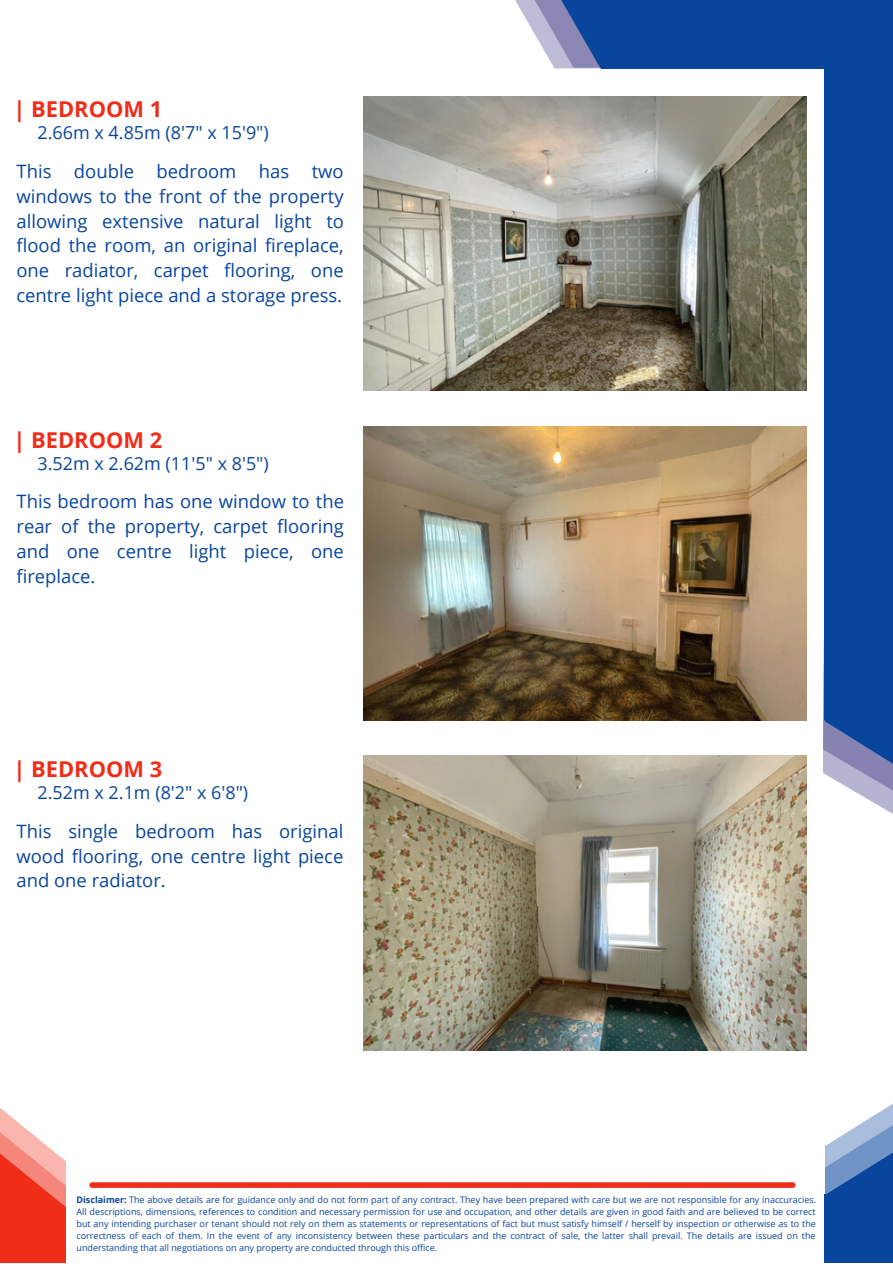
<style>
.page{position:relative;width:893px;height:1264px;background:#fff}
.page>*{position:absolute;margin:0;border:0;box-sizing:border-box;transform-origin:0 0}
.t1{font:700 21.9px "Open Sans";color:#ef2d19}
.t2{font:18.45px/24.8px "Open Sans";color:#08459d;text-align:justify}
.t3{font:18px "Open Sans";color:#08459d}
.t4{font:9px/12px "Open Sans";color:#08459d;text-align:justify}
.s1{font-weight:700}
</style>
<div class="page">
<svg style="left:515px;top:0;width:13px;height:22px"></svg>
<svg style="left:528px;top:0;width:27px;height:68px;fill:#bdbbd5"></svg>
<div style="left:601px;top:0;width:291px;height:69px;background:#08459d"></div>
<div style="left:824px;top:1px;width:68px;height:719px;background:#08459d"></div>
<svg style="left:555px;top:0;width:46px;height:68px;background:#566fad"></svg>
<svg style="left:823px;top:641px;width:69px;height:173px"></svg>
<div style="left:92px;top:1182px;width:700px;height:5px;background:#ef2d19"></div>
<div style="left:824px;top:1145px;width:68px;height:117px;background:#08459d"></div>
<svg style="left:824px;top:1104px;width:68px;height:90px"></svg>
<svg style="left:0;top:1108px;width:66px;height:153px"></svg>
<img style="left:364px;top:96px;width:442px;height:294px">
<img style="left:364px;top:426px;width:442px;height:294px">
<img style="left:364px;top:755px;width:442px;height:295px">
<h1 class="t1" style="left:14px;top:94px;width:150px">| BEDROOM 1</h1>
<h3 class="t3" style="left:38px;top:120px;width:233px">2.66m x 4.85m (8'7" x 15'9")</h3>
<h2 class="t2" style="left:17px;top:159px;width:329px">This double bedroom has two windows to the front of the property allowing extensive natural light to flood the room, an original fireplace, one radiator, carpet flooring, one centre light piece and a storage press.</h2>
<h1 class="t1" style="left:14px;top:424px;width:150px">| BEDROOM 2</h1>
<h3 class="t3" style="left:38px;top:450px;width:233px">3.52m x 2.62m (11'5" x 8'5")</h3>
<h2 class="t2" style="left:17px;top:489px;width:329px">This bedroom has one window to the rear of the property, carpet flooring and one centre light piece, one fireplace.</h2>
<h1 class="t1" style="left:14px;top:753px;width:150px">| BEDROOM 3</h1>
<h3 class="t3" style="left:38px;top:779px;width:212px">2.52m x 2.1m (8'2" x 6'8")</h3>
<h2 class="t2" style="left:17px;top:818px;width:328px">This single bedroom has original wood flooring, one centre light piece and one radiator.</h2>
<p class="t4" style="left:77px;top:1193px;width:741px"><span class="s1">Disclaimer:</span> The above details are for guidance only and do not form part of any contract. They have been prepared with care but we are not responsible for any inaccuracies.<br>All descriptions, dimensions, references to condition and necessary permission for use and occupation, and other details are given in good faith and are believed to be correct but any intending purchaser or tenant should not rely on them as statements or representations of fact but must satisfy himself / herself by inspection or otherwise as to the correctness of each of them. In the event of any inconsistency between these particulars and the contract of sale, the latter shall prevail. The details are issued on the understanding that all negotiations on any property are conducted through this office.</p>
</div>
